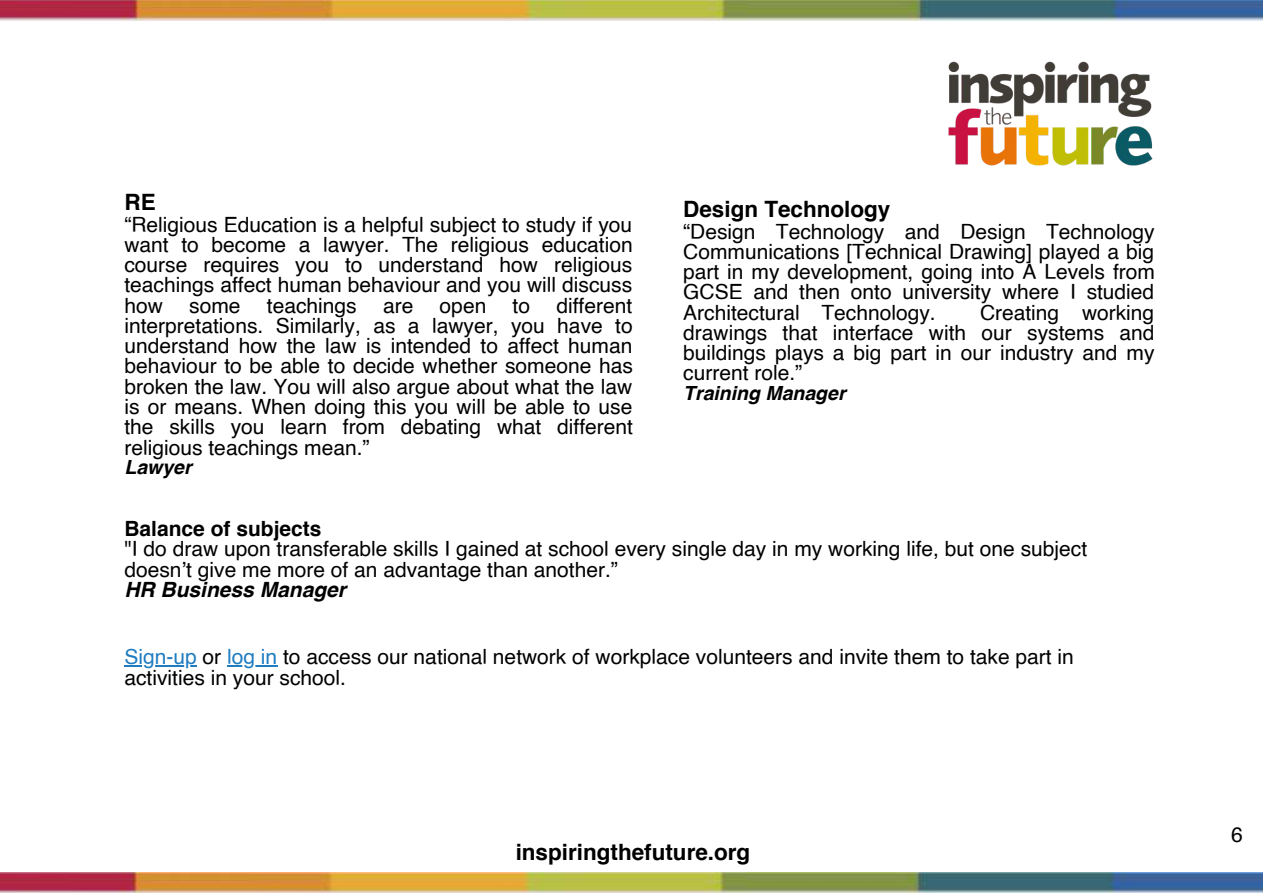
<style>
.page{position:relative;width:1263px;height:894px;background:#fff}
.page>*{position:absolute;margin:0;border:0;box-sizing:border-box;transform-origin:0 0}
.t1{font:700 22.5px "Helvetica";color:#000}
.t2{font:21px/20.2px "Helvetica";color:#000;text-align:justify}
.t3{font:700 21px "Helvetica";color:#000}
.t4{font:italic 700 21px "Helvetica";color:#000}
.t5{font:italic 700 19.5px "Helvetica";color:#000}
.s1{color:#1f7cc0}
</style>
<div class="page">
<img style="left:949px;top:61px;width:203px;height:104px">
<img style="left:0;top:0;width:1262px;height:20px">
<img style="left:0;top:872px;width:1262px;height:20px">
<hr style="left:124px;top:665px;width:73px;height:1px;background:#1f7cc0">
<hr style="left:227px;top:665px;width:50px;height:1px;background:#1f7cc0">
<p class="t1" style="left:124px;top:193px;width:33px">RE</p>
<p class="t2" style="left:124px;top:216px;width:510px">“Religious Education is a helpful subject to study if you want to become a lawyer. The religious education course requires you to understand how religious teachings affect human behaviour and you will discuss how</p>
<p class="t2" style="left:124px;top:297px;width:510px;text-indent:432px">different interpretations. Similarly, as a lawyer, you have to understand how the law is intended to affect human behaviour to be able to decide whether someone has broken the law. You will also argue about what the law is or means. When doing this you will be able to use the skills you learn from debating what different religious teachings mean.”</p>
<p class="t5" style="left:124px;top:458px;width:69px">Lawyer</p>
<p class="t2" style="left:189px;top:297px;width:53px">some</p>
<p class="t2" style="left:267px;top:297px;width:91px">teachings</p>
<p class="t2" style="left:383px;top:297px;width:32px">are</p>
<p class="t2" style="left:440px;top:297px;width:48px">open</p>
<p class="t2" style="left:513px;top:297px;width:19px">to</p>
<p class="t1" style="left:683px;top:200px;width:209px">Design Technology</p>
<p class="t2" style="left:683px;top:223px;width:473px">“Design Technology and Design Technology Communications [Technical Drawing] played a big part in my development, going into A Levels from GCSE and then onto university where I studied Architectural Technology.</p>
<p class="t2" style="left:683px;top:304px;width:473px;text-indent:297px">Creating working drawings that interface with our systems and buildings plays a big part in our industry and my current role.”</p>
<p class="t5" style="left:683px;top:384px;width:164px">Training Manager</p>
<p class="t3" style="left:124px;top:519px;width:199px">Balance of subjects</p>
<p class="t2" style="left:124px;top:540px;width:964px">"I do draw upon transferable skills I gained at school every single day in my working life, but one subject doesn’t give me more of an advantage than another.”</p>
<p class="t4" style="left:124px;top:580px;width:223px">HR Business Manager</p>
<p class="t2" style="left:124px;top:648px;width:951px"><span class="s1">Sign-up</span> or <span class="s1">log in</span> to access our national network of workplace volunteers and invite them to take part in activities in your school.</p>
<p class="t1" style="left:516px;top:842px;width:236px">inspiringthefuture.org</p>
<p class="t2" style="left:1231px;top:826px;width:13px">6</p>
</div>
